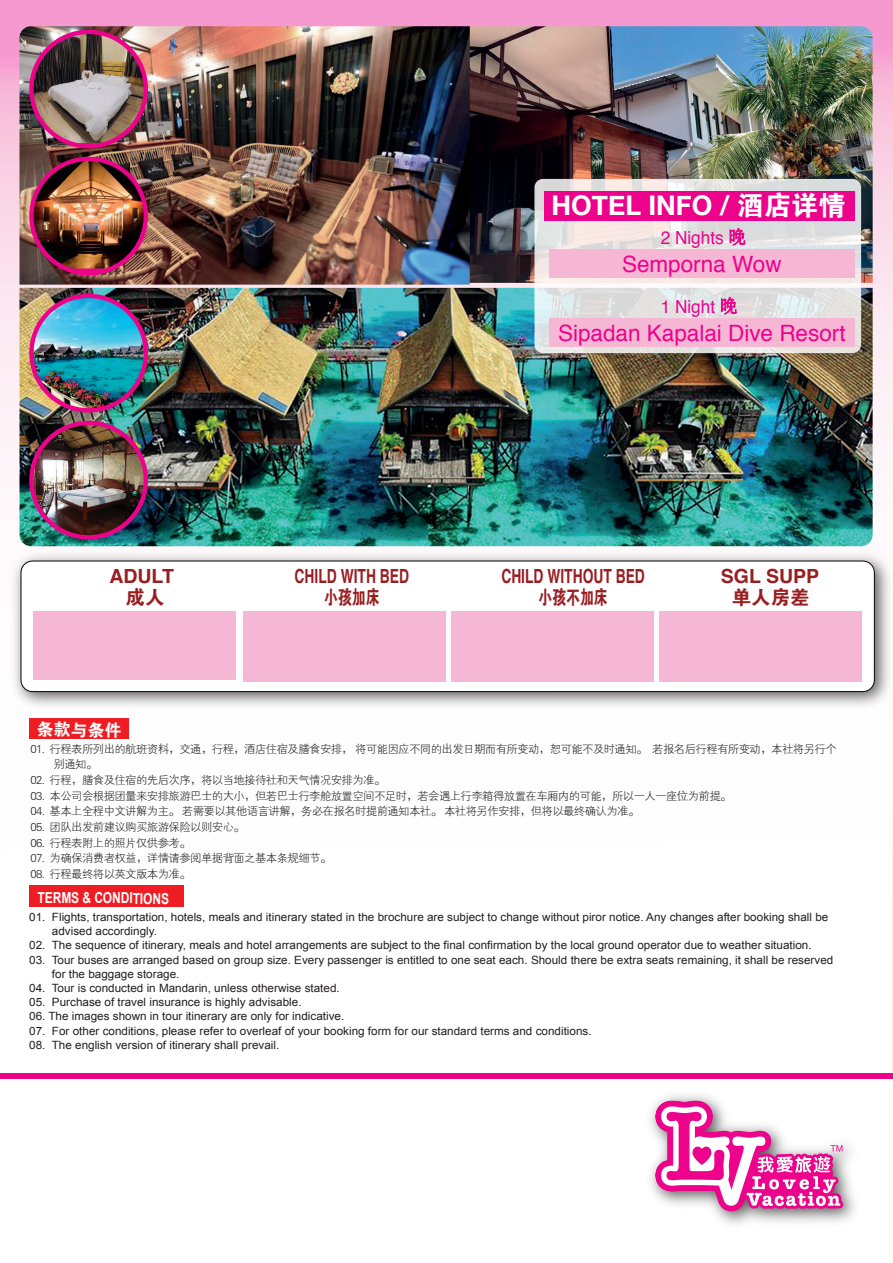
<style>
.page{position:relative;width:893px;height:1263px;background:#fff}
.page>*{position:absolute;margin:0;border:0;box-sizing:border-box;transform-origin:0 0}
.t1{font:700 27.15px "Helvetica Neue";color:#fff}
.t2{font:22.5px "Helvetica";color:#ed028c}
.t3{font:700 19.5px "Helvetica";color:#981e21;scale:.71 1}
.t4{font:700 19.5px "Helvetica";color:#981e21}
.t5{font:19.5px "FZDHTK GBK1 0";color:#981e21;scale:.71 1}
.t6{font:19.5px "FZDHTK GBK1 0";color:#981e21}
.t7{font:18px "Helvetica";color:#ed028c;scale:.96 1}
.t8{font:16.95px "FZDHTK GBK1 0";color:#fff}
.t9{font:700 15.15px "Arial";color:#fff;scale:.78 1}
.t10{font:11.4px/14.2px "Arial";color:#231f20}
.t11{font:11.4px/15.6px "FZXH1 K GBK1 0";letter-spacing:-.05em;color:#231f20}
.s1{font-family:"FZDHTK GBK1 0";font-weight:400}
.s2{font-family:"Adobe Song Std";font-weight:300}
</style>
<div class="page">
<svg style="left:0;top:0;width:893px;height:538px;background:#f7b9dc"></svg>
<div style="left:29px;top:718px;width:100px;height:21px;background:#ee1d23"></div>
<div style="left:29px;top:885px;width:155px;height:21px;background:#ee1d23"></div>
<img style="left:13px;top:546px;width:878px;height:160px">
<div style="left:21px;top:561px;width:853px;height:131px;background:#fff;border-radius:12px"></div>
<div style="left:21px;top:561px;width:854px;height:131px;border:1px solid #050504;border-radius:12px"></div>
<div style="left:33px;top:611px;width:203px;height:69px;background:#f6b7d4"></div>
<div style="left:243px;top:611px;width:203px;height:70px;background:#f6b7d4"></div>
<div style="left:451px;top:611px;width:203px;height:70px;background:#f6b7d4"></div>
<div style="left:660px;top:611px;width:202px;height:70px;background:#f6b7d4"></div>
<svg style="left:655px;top:1078px;width:191px;height:144px"></svg>
<div style="left:0;top:1073px;width:893px;height:5px;background:#ed028c"></div>
<img style="left:20px;top:288px;width:853px;height:258px">
<img style="left:470px;top:26px;width:403px;height:257px">
<img style="left:20px;top:26px;width:450px;height:259px">
<div style="left:29px;top:30px;width:119px;height:118px;background:#ed028c;border-radius:50%"></div>
<img style="left:34px;top:34px;width:110px;height:109px">
<div style="left:29px;top:157px;width:119px;height:118px;background:#ed028c;border-radius:50%"></div>
<img style="left:34px;top:161px;width:110px;height:108px">
<svg style="left:29px;top:294px;width:119px;height:118px;background:#e50a8b"></svg>
<img style="left:34px;top:298px;width:110px;height:110px;border-radius:55px">
<svg style="left:29px;top:421px;width:119px;height:118px;background:#e10686"></svg>
<img style="left:34px;top:425px;width:110px;height:110px;border-radius:55px">
<svg style="left:534px;top:179px;width:327px;height:174px;background:#e6e1e2"></svg>
<div style="left:544px;top:191px;width:311px;height:29px;background:#ed028c"></div>
<div style="left:549px;top:249px;width:305px;height:28px;background:#f6b7d4"></div>
<svg style="left:730px;top:228px;width:15px;height:18px"></svg>
<div style="left:549px;top:318px;width:305px;height:28px;background:#f6b7d4"></div>
<svg style="left:721px;top:297px;width:16px;height:18px"></svg>
<h1 class="t1" style="left:552px;top:189px;width:295px">HOTEL INFO / <span class="s1">酒店详情</span></h1>
<h2 class="t2" style="left:622px;top:254px;width:161px">Semporna Wow</h2>
<h3 class="t7" style="left:661px;top:230px;width:90px">2 Nights <span class="s2">晚</span></h3>
<h3 class="t7" style="left:661px;top:299px;width:81px">1 Night <span class="s2">晚</span></h3>
<h3 class="t4" style="left:109px;top:568px;width:66px">ADULT</h3>
<h3 class="t6" style="left:126px;top:586px;width:40px">成人</h3>
<h3 class="t3" style="left:295px;top:568px;width:163px">CHILD WITH BED</h3>
<h3 class="t5" style="left:324px;top:586px;width:79px">小孩加床</h3>
<h2 class="t2" style="left:558px;top:323px;width:289px">Sipadan Kapalai Dive Resort</h2>
<h3 class="t3" style="left:501px;top:568px;width:204px">CHILD WITHOUT BED</h3>
<h3 class="t5" style="left:539px;top:586px;width:99px">小孩不加床</h3>
<h3 class="t4" style="left:721px;top:568px;width:100px">SGL SUPP</h3>
<h3 class="t6" style="left:732px;top:586px;width:80px">单人房差</h3>
<h3 class="t8" style="left:37px;top:720px;width:86px;rotate:1deg">条款与条件</h3>
<p class="t11" style="left:54px;top:741px;width:785px;text-indent:-23px">01. 行程表所列出的航班资料，交通，行程，酒店住宿及膳食安排， 将可能因应不同的出发日期而有所变动，恕可能不及时通知。 若报名后行程有所变动，本社将另行个别通知。</p>
<p class="t11" style="left:30px;top:773px;width:357px">02. 行程，膳食及住宿的先后次序，将以当地接待社和天气情况安排为准。</p>
<p class="t11" style="left:30px;top:788px;width:703px">03. 本公司会根据团量来安排旅游巴士的大小，但若巴士行李舱放置空间不足时，若会遇上行李箱得放置在车厢内的可能，所以一人一座位为前提。</p>
<p class="t11" style="left:30px;top:804px;width:611px">04. 基本上全程中文讲解为主。 若需要以其他语言讲解，务必在报名时提前通知本社。 本社将另作安排，但将以最终确认为准。</p>
<p class="t11" style="left:30px;top:820px;width:216px">05. 团队出发前建议购买旅游保险以则安心。</p>
<p class="t11" style="left:30px;top:835px;width:162px">06. 行程表附上的照片仅供参考。</p>
<p class="t11" style="left:30px;top:851px;width:303px">07. 为确保消费者权益，详情请参阅单据背面之基本条规细节。</p>
<p class="t11" style="left:30px;top:867px;width:162px">08. 行程最终将以英文版本为准。</p>
<h3 class="t9" style="left:38px;top:888px;width:170px;rotate:1deg">TERMS &amp; CONDITIONS</h3>
<p class="t10" style="left:52px;top:910px;width:778px;text-indent:-23px">01. Flights, transportation, hotels, meals and itinerary stated in the brochure are subject to change without piror notice. Any changes after booking shall be advised accordingly.</p>
<p class="t10" style="left:29px;top:938px;width:784px">02. The sequence of itinerary, meals and hotel arrangements are subject to the final confirmation by the local ground operator due to weather situation.</p>
<p class="t10" style="left:52px;top:952px;width:783px;text-indent:-23px">03. Tour buses are arranged based on group size. Every passenger is entitled to one seat each. Should there be extra seats remaining, it shall be reserved for the baggage storage.</p>
<p class="t10" style="left:29px;top:981px;width:312px">04. Tour is conducted in Mandarin, unless otherwise stated.</p>
<p class="t10" style="left:29px;top:995px;width:274px">05. Purchase of travel insurance is highly advisable.</p>
<p class="t10" style="left:29px;top:1009px;width:317px">06. The images shown in tour itinerary are only for indicative.</p>
<p class="t10" style="left:29px;top:1024px;width:564px">07. For other conditions, please refer to overleaf of your booking form for our standard terms and conditions.</p>
<p class="t10" style="left:29px;top:1038px;width:252px">08. The english version of itinerary shall prevail.</p>
</div>
